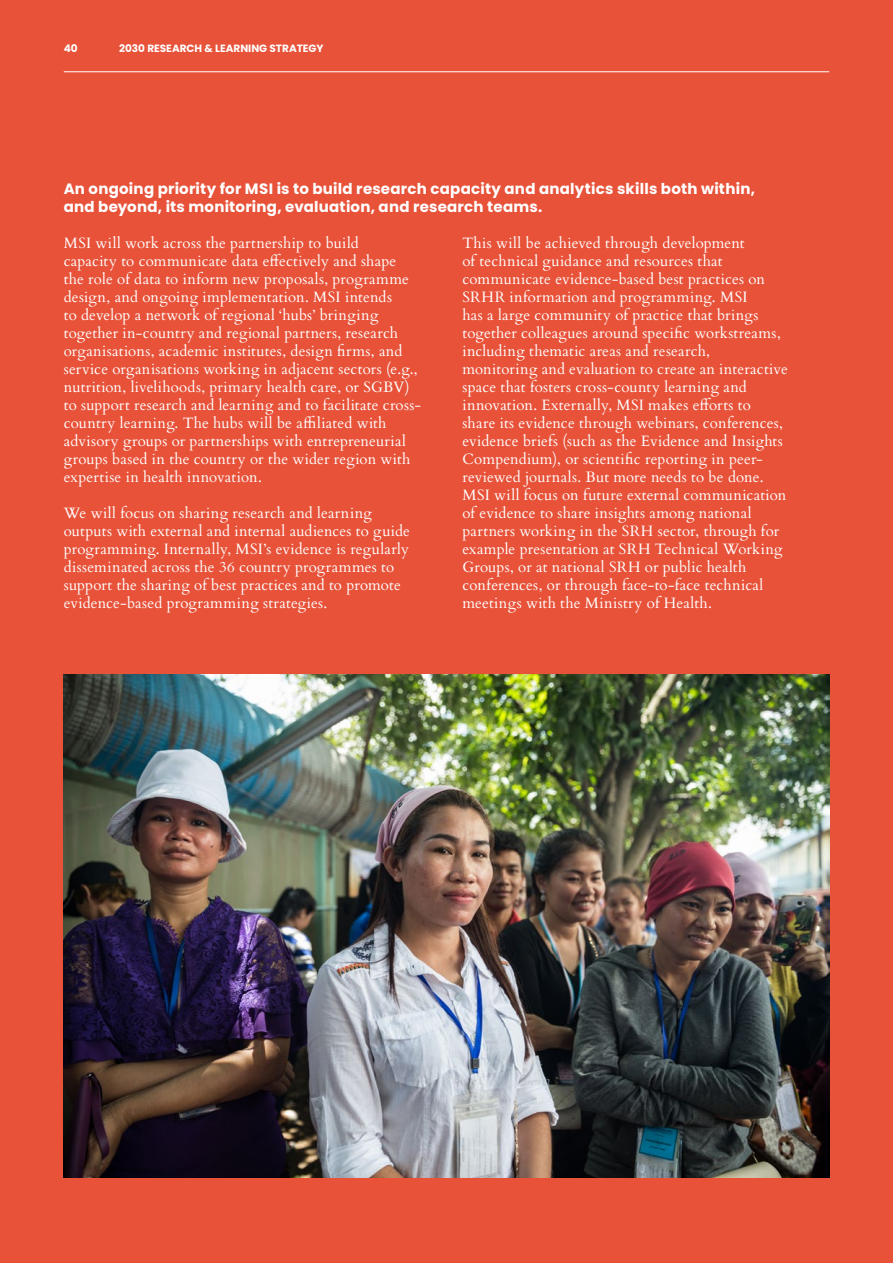
<style>
.page{position:relative;width:893px;height:1263px;background:#e75239}
.page>*{position:absolute;margin:0;border:0;box-sizing:border-box;transform-origin:0 0}
.Body{font:15px/18px "Cardo";letter-spacing:.015em;color:#fff}
.Body-2{font:700 15px/18px "Poppins";letter-spacing:.015em;color:#fff}
.t1{font:700 10.5px "Poppins";color:#fff}
</style>
<div class="page">
<img style="left:64px;top:674px;width:765px;height:504px">
<hr style="left:64px;top:71px;width:765px;height:1px;background:#fff">
<p class="t1" style="left:64px;top:43px;width:15px">40</p>
<p class="t1" style="left:119px;top:43px;width:206px">2030 RESEARCH &amp; LEARNING STRATEGY</p>
<p class="Body-2" style="left:64px;top:180px;width:693px">An ongoing priority for MSI is to build research capacity and analytics skills both within, and beyond, its monitoring, evaluation, and research teams.</p>
<p class="Body" style="left:64px;top:234px;width:359px">MSI will work across the partnership to build<br>capacity to communicate data effectively and shape<br>the role of data to inform new proposals, programme design, and ongoing implementation. MSI intends<br>to develop a network of regional ‘hubs’ bringing together in-country and regional partners, research organisations, academic institutes, design firms, and service organisations working in adjacent sectors (e.g., nutrition, livelihoods, primary health care, or SGBV) to support research and learning and to facilitate cross&shy;country learning. The hubs will be affiliated with advisory groups or partnerships with entrepreneurial groups based in the country or the wider region with expertise in health innovation.</p>
<p class="Body" style="left:64px;top:504px;width:348px">We will focus on sharing research and learning outputs with external and internal audiences to guide programming. Internally, MSI’s evidence is regularly disseminated across the 36 country programmes to support the sharing of best practices and to promote evidence-based programming strategies.</p>
<p class="Body" style="left:462px;top:234px;width:327px">This will be achieved through development<br>of technical guidance and resources that communicate evidence-based best practices on SRHR information and programming. MSI<br>has a large community of practice that brings together colleagues around specific workstreams, including thematic areas and research, monitoring and evaluation to create an interactive space that fosters cross-county learning and innovation. Externally, MSI makes efforts to<br>share its evidence through webinars, conferences, evidence briefs (such as the Evidence and Insights Compendium), or scientific reporting in peer&shy;reviewed journals. But more needs to be done.<br>MSI will focus on future external communication of evidence to share insights among national partners working in the SRH sector, through for example presentation at SRH Technical Working Groups, or at national SRH or public health conferences, or through face-to-face technical meetings with the Ministry of Health.</p>
</div>
